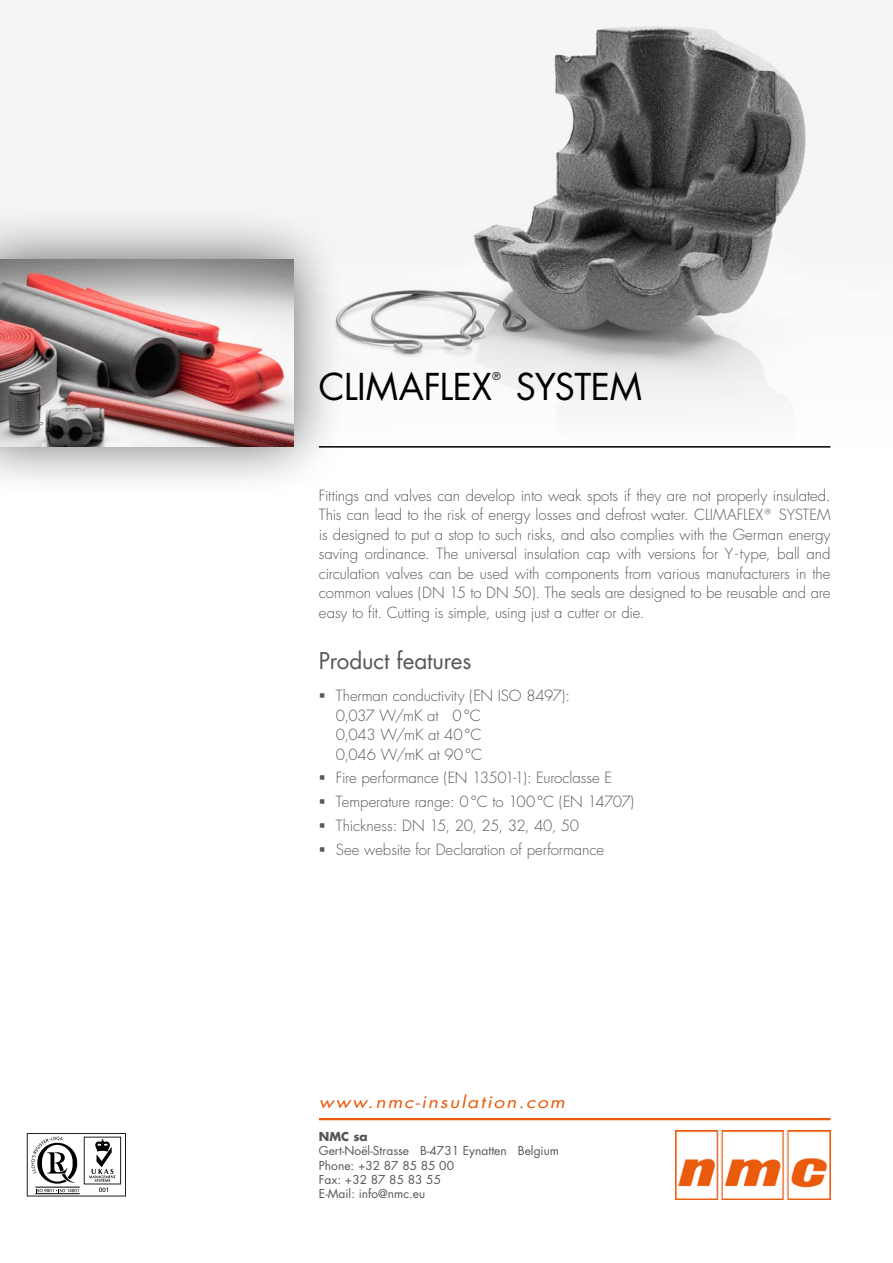
<style>
.page{position:relative;width:893px;height:1263px;background:#fff}
.page>*{position:absolute;margin:0;border:0;box-sizing:border-box;transform-origin:0 0}
.t1{font:36px "Futura CE";letter-spacing:-.01em;color:#000}
.t2{font:22.5px "Futura CE";letter-spacing:-.005em;color:#575756}
.t3{font:italic 16.5px "Futura CE";letter-spacing:.085em;color:#ea5b0b;scale:1.19 1}
.t4{font:300 15px/19.5px "Futura CE";letter-spacing:-.01em;color:#575756}
.t5{font:12px/14.4px "Futura CE";color:#575756}
.t6{font:700 12px "Futura CE";color:#575756}
</style>
<div class="page">
<div style="left:0;top:0;width:893px;height:448px;background:#f4f4f4"></div>
<img style="left:346px;top:26px;width:485px;height:422px">
<div style="left:0;top:207px;width:346px;height:291px;background:#000;opacity:.59"></div>
<img style="left:0;top:259px;width:293px;height:187px">
<img style="left:676px;top:1131px;width:154px;height:68px">
<hr style="left:319px;top:1118px;width:511px;height:2px;background:#ea5b0b">
<hr style="left:319px;top:446px;width:511px;height:2px;background:#000">
<svg style="left:27px;top:1133px;width:99px;height:63px"></svg>
<h1 class="t1" style="left:319px;top:364px;width:325px">CLIMAFLEX<sup>®</sup> SYSTEM</h1>
<p class="t4" style="left:319px;top:485px;width:513px;text-align:justify">Fittings and valves can develop into weak spots if they are not properly insulated.<br>This can lead to the risk of energy losses and defrost water. CLIMAFLEX® SYSTEM is designed to put a stop to such risks, and also complies with the German energy saving ordinance. The universal insulation cap with versions for Y- type, ball and circulation valves can be used with components from various manufacturers in the common values (DN 15 to DN 50). The seals are designed to be reusable and are easy to fit. Cutting is simple, using just a cutter or die.</p>
<h2 class="t2" style="left:319px;top:646px;width:154px">Product features</h2>
<p class="t4" style="left:336px;top:686px;width:236px">Therman conductivity (EN ISO 8497):<br>0,037 W/mK at 0 °C<br>0,043 W/mK at 40°C<br>0,046 W/mK at 90°C</p>
<p class="t4" style="left:336px;top:766px;width:300px;line-height:23.7px">Fire performance (EN 13501-1): Euroclasse E Temperature range: 0°C to 100°C (EN 14707)<br>Thickness: DN 15, 20, 25, 32, 40, 50<br>See website for Declaration of performance</p>
<p class="t3" style="left:319px;top:1091px;width:208px">www.nmc-insulation.com</p>
<p class="t6" style="left:319px;top:1127px;width:50px">NMC sa</p>
<p class="t5" style="left:319px;top:1144px;width:242px">Gert-Noël-Strasse B-4731 Eynatten Belgium<br>Phone: +32 87 85 85 00<br>Fax: +32 87 85 83 55<br>E-Mail: info@nmc.eu</p>
</div>
